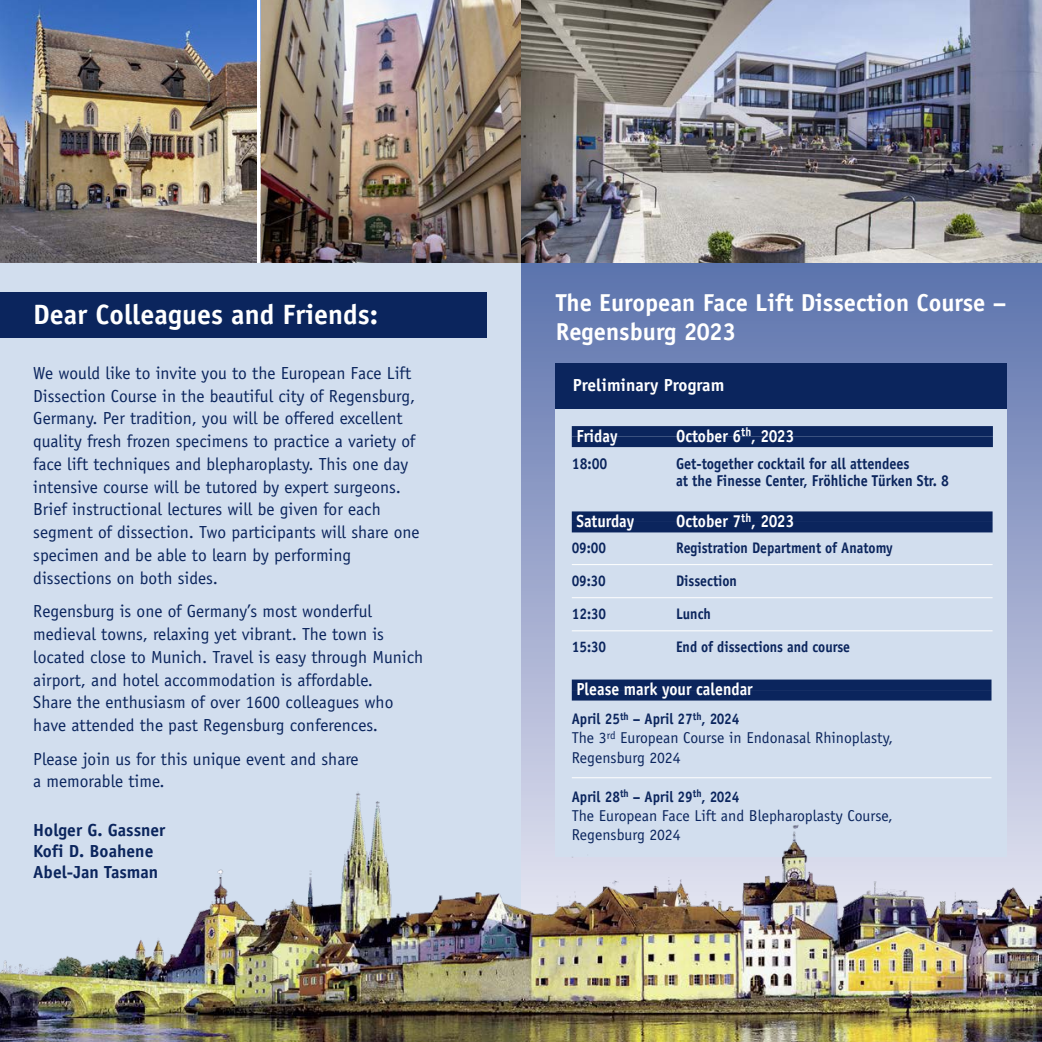
<style>
.page{position:relative;width:1042px;height:1042px;background:#fff}
.page>*{position:absolute;margin:0;border:0;box-sizing:border-box;transform-origin:0 0}
.t1{font:700 28px "AT Officina Sans";color:#fff}
.t2{font:700 24.5px/29.4px "AT Officina Sans";color:#fff}
.t3{font:17.5px/22.8px "AT Officina Sans";color:#0b255d}
.t4{font:700 17.5px "AT Officina Sans";color:#fff;scale:.9 1}
.t5{font:700 17.5px/21px "AT Officina Sans";color:#0b255d}
.t6{font:700 17.5px "AT Officina Sans";color:#fff}
.t7{font:15.75px/19.2px "AT Officina Sans";color:#0b255d}
.t8{font:700 15.75px/17.5px "AT Officina Sans";color:#0b255d;scale:.9 1}
.t9{font:700 15.4px "AT Officina Sans";color:#0b255d;scale:.9 1}
</style>
<div class="page">
<svg style="left:521px;top:263px;width:521px;height:497px;background:#778aba"></svg>
<div style="left:0;top:0;width:521px;height:1042px;background:#d2deee"></div>
<div style="left:556px;top:363px;width:451px;height:494px;background:#d2deee"></div>
<div style="left:0;top:293px;width:486px;height:45px;background:#0b255d"></div>
<div style="left:556px;top:363px;width:451px;height:45px;background:#0b255d"></div>
<div style="left:572px;top:679px;width:419px;height:11px;background:#0b255d"></div>
<div style="left:572px;top:690px;width:419px;height:10px;background:#0b255d"></div>
<div style="left:572px;top:426px;width:421px;height:10px;background:#0b255d"></div>
<div style="left:572px;top:436px;width:421px;height:11px;background:#0b255d"></div>
<div style="left:572px;top:511px;width:420px;height:11px;background:#0b255d"></div>
<div style="left:572px;top:522px;width:420px;height:10px;background:#0b255d"></div>
<hr style="left:572px;top:564px;width:420px;height:1px;background:#fff">
<hr style="left:572px;top:597px;width:420px;height:1px;background:#fff">
<hr style="left:572px;top:630px;width:420px;height:1px;background:#fff">
<img style="left:0;top:760px;width:1042px;height:282px">
<img style="left:521px;top:0;width:521px;height:263px">
<img style="left:260px;top:0;width:261px;height:263px">
<img style="left:0;top:0;width:257px;height:263px">
<hr style="left:257px;top:0;width:3px;height:263px;background:#fff">
<h1 class="t1" style="left:33px;top:297px;width:346px">Dear Colleagues and Friends:</h1>
<h2 class="t2" style="left:556px;top:287px;width:452px">The European Face Lift Dissection Course –<br>Regensburg 2023</h2>
<p class="t3" style="left:33px;top:361px;width:388px">We would like to invite you to the European Face Lift Dissection Course in the beautiful city of Regensburg, Germany. Per tradition, you will be offered excellent quality fresh frozen specimens to practice a variety of face lift techniques and blepharoplasty. This one day intensive course will be tutored by expert surgeons.<br>Brief instructional lectures will be given for each segment of dissection. Two participants will share one specimen and be able to learn by performing dissections on both sides.</p>
<p class="t3" style="left:33px;top:600px;width:391px">Regensburg is one of Germany’s most wonderful medieval towns, relaxing yet vibrant. The town is located close to Munich. Travel is easy through Munich airport, and hotel accommodation is affordable.<br>Share the enthusiasm of over 1600 colleagues who have attended the past Regensburg conferences.</p>
<p class="t3" style="left:33px;top:747px;width:327px">Please join us for this unique event and share a memorable time.</p>
<p class="t6" style="left:573px;top:374px;width:153px">Preliminary Program</p>
<p class="t4" style="left:576px;top:425px;width:47px">Friday</p>
<p class="t4" style="left:676px;top:425px;width:133px">October 6<sup>th</sup>, 2023</p>
<p class="t8" style="left:572px;top:455px;width:41px">18:00</p>
<p class="t8" style="left:676px;top:455px;width:305px">Get-together cocktail for all attendees<br>at the Finesse Center, Fröhliche Türken Str. 8</p>
<p class="t4" style="left:576px;top:510px;width:66px">Saturday</p>
<p class="t4" style="left:676px;top:510px;width:133px">October 7<sup>th</sup>, 2023</p>
<p class="t9" style="left:572px;top:538px;width:40px">09:00</p>
<p class="t9" style="left:676px;top:538px;width:242px">Registration Department of Anatomy</p>
<p class="t9" style="left:572px;top:571px;width:39px">09:30</p>
<p class="t9" style="left:676px;top:571px;width:69px">Dissection</p>
<p class="t9" style="left:572px;top:604px;width:40px">12:30</p>
<p class="t9" style="left:676px;top:604px;width:40px">Lunch</p>
<p class="t9" style="left:572px;top:637px;width:40px">15:30</p>
<p class="t9" style="left:676px;top:637px;width:195px">End of dissections and course</p>
<p class="t4" style="left:576px;top:678px;width:197px">Please mark your calendar</p>
<p class="t9" style="left:572px;top:709px;width:188px">April 25<sup>th</sup> – April 27<sup>th</sup>, 2024</p>
<p class="t7" style="left:572px;top:728px;width:323px">The 3<sup>rd</sup> European Course in Endonasal Rhinoplasty,<br>Regensburg 2024</p>
<p class="t9" style="left:572px;top:787px;width:188px">April 28<sup>th</sup> – April 29<sup>th</sup>, 2024</p>
<p class="t7" style="left:572px;top:806px;width:323px">The European Face Lift and Blepharoplasty Course,</p>
<p class="t5" style="left:33px;top:819px;width:134px">Holger G. Gassner</p>
<p class="t7" style="left:572px;top:825px;width:110px">Regensburg 2024</p>
<p class="t5" style="left:33px;top:840px;width:126px">Kofi D. Boahene<br>Abel-Jan Tasman</p>
</div>
